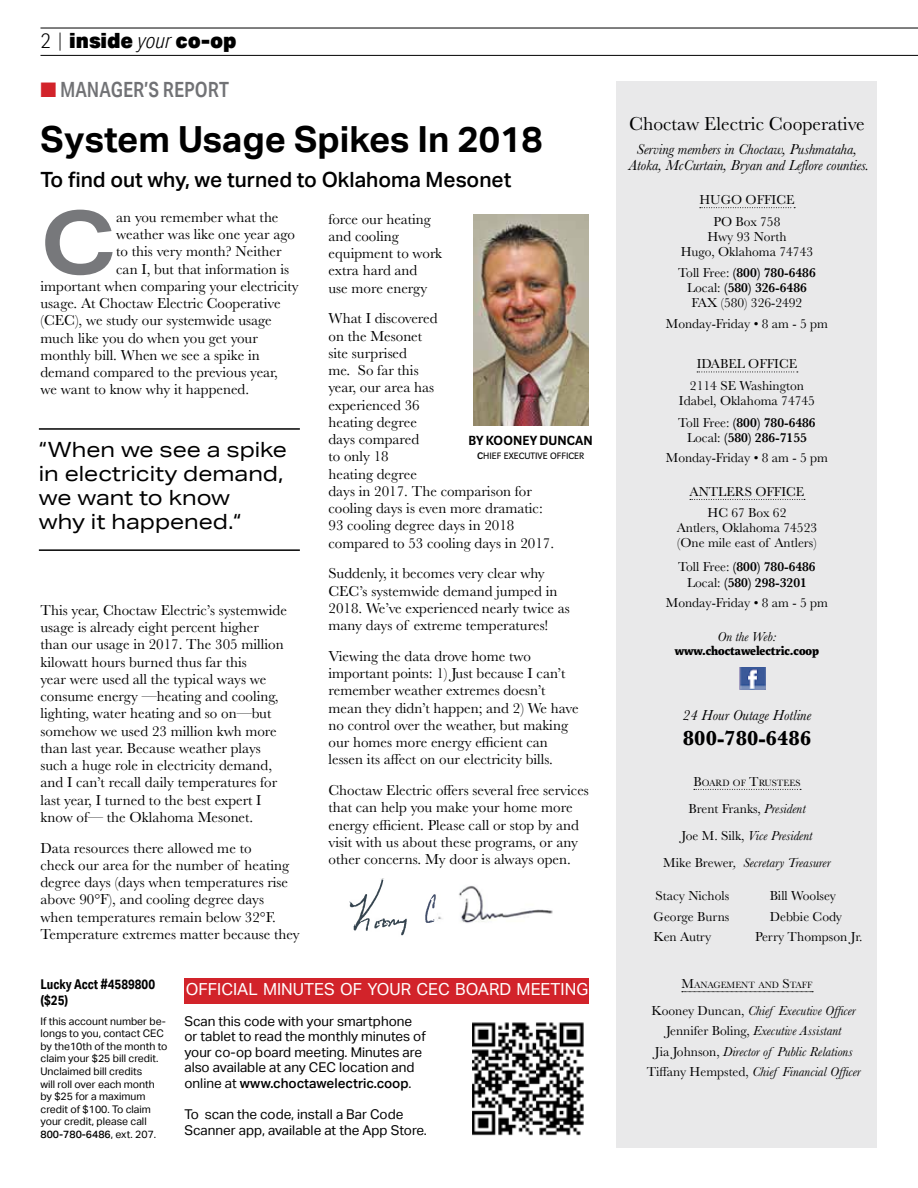
<style>
.page{position:relative;width:918px;height:1188px;background:#fff}
.page>*{position:absolute;margin:0;border:0;box-sizing:border-box;transform-origin:0 0}
.t1{font:700 87.45px "Aktiv Grotesk Ex";color:#77787b}
.t2{font:700 36px "Aktiv Grotesk";color:#000}
.t3{font:21px/24.2px "Aktiv Grotesk Ex";color:#000}
.t4{font:500 21px "Aktiv Grotesk";color:#000}
.t5{font:900 21px "Aktiv Grotesk";letter-spacing:-.005em;color:#000}
.t6{font:500 21px "Aktiv Grotesk Cd";color:#717275}
.t7{font:700 21px "Baskerville";color:#000}
.t8{font:19.5px "Baskerville";color:#000}
.t9{font:16.65px "Aktiv Grotesk";color:#fff}
.t10{font:15px/17.2px "Baskerville";color:#000}
.t11{font:italic 15px/16.5px "Baskerville";color:#000;text-align:center}
.t12{font:600 14.7px "Marat Sans";letter-spacing:.01em;color:#000}
.t13{font:13.5px/21.8px "Baskerville";color:#000;text-align:center}
.t14{font:13.5px/15.6px "Aktiv Grotesk";color:#000}
.t15{font:italic 13.5px/20.2px "Baskerville";color:#000;text-align:center}
.t16{font:600 13.5px/16.5px "Baskerville";color:#000;text-align:center}
.t17{font:900 13.5px "Marat Pro";color:#000}
.t18{font:700 13.5px/16.2px "Aktiv Grotesk Cd";color:#000}
.t19{font:10.5px/12.6px "Aktiv Grotesk";color:#000}
.t20{font:10.35px "Marat Sans";color:#000}
.t21{font:9.45px "Baskerville";color:#000}
.s1{font-family:"Aktiv Grotesk Cd";font-weight:300}
.s2{font-family:"Aktiv Grotesk Cd";font-weight:100}
.s3{font-family:"Aktiv Grotesk Cd";font-weight:300;font-style:italic}
.s4{color:#d2232a}
.s5{font-size:14.7px}
.s6{font-size:15px}
.s7{font-weight:500}
.s8{font-weight:600}
.s9{font-weight:400}
.s10{font-size:13.5px}
.s11{font-style:normal}
</style>
<div class="page">
<img style="left:472px;top:1022px;width:112px;height:114px">
<div style="left:184px;top:978px;width:406px;height:25px;background:#d2232a"></div>
<div style="left:616px;top:81px;width:262px;height:1067px;background:#e9e9ea"></div>
<svg style="left:700px;top:207px;width:95px;height:1px"></svg>
<svg style="left:697px;top:372px;width:101px;height:1px"></svg>
<svg style="left:690px;top:499px;width:115px;height:1px"></svg>
<svg style="left:694px;top:789px;width:107px;height:1px"></svg>
<svg style="left:682px;top:991px;width:131px;height:1px"></svg>
<img style="left:740px;top:667px;width:26px;height:23px">
<img style="left:473px;top:214px;width:116px;height:211px">
<hr style="left:40px;top:28px;width:878px;height:1px;background:#000">
<hr style="left:40px;top:55px;width:878px;height:1px;background:#000">
<img style="left:406px;top:885px;width:147px;height:41px">
<img style="left:349px;top:878px;width:57px;height:58px">
<img style="left:425px;top:895px;width:11px;height:30px">
<hr style="left:39px;top:428px;width:261px;height:2px;background:#000">
<hr style="left:39px;top:549px;width:261px;height:2px;background:#000">
<h3 class="t5" style="left:40px;top:27px;width:198px"><span class="s1">2</span> <span class="s2">|</span> inside <span class="s3">your</span> co-op</h3>
<h3 class="t6" style="left:40px;top:77px;width:190px"><span class="s4">■</span> MANAGER’S REPORT</h3>
<h2 class="t2" style="left:40px;top:119px;width:504px">System Usage Spikes In 2018</h2>
<h3 class="t4" style="left:40px;top:167px;width:472px">To find out why, we turned to Oklahoma Mesonet</h3>
<h1 class="t1" style="left:40px;top:189px;width:77px">C</h1>
<p class="t10" style="left:116px;top:209px;width:164px">an you remember what the</p>
<p class="t10" style="left:116px;top:226px;width:180px">weather was like one year ago</p>
<p class="t10" style="left:116px;top:243px;width:167px">to this very month? Neither</p>
<p class="t10" style="left:116px;top:260px;width:174px">can I, but that information is</p>
<p class="t10" style="left:41px;top:278px;width:260px">important when comparing your electricity</p>
<p class="t10" style="left:41px;top:295px;width:242px">usage. At Choctaw Electric Cooperative</p>
<p class="t10" style="left:41px;top:312px;width:233px">(CEC), we study our systemwide usage</p>
<p class="t10" style="left:41px;top:329px;width:219px">much like you do when you get your</p>
<p class="t10" style="left:41px;top:347px;width:221px">monthly bill. When we see a spike in</p>
<p class="t10" style="left:41px;top:364px;width:239px">demand compared to the previous year,</p>
<p class="t10" style="left:41px;top:381px;width:210px">we want to know why it happened.</p>
<h3 class="t3" style="left:39px;top:437px;width:250px">“When we see a spike in electricity demand, we want to know<br>why it happened.“</h3>
<p class="t10" style="left:41px;top:602px;width:248px">This year, Choctaw Electric’s systemwide usage is already eight percent higher than our usage in 2017. The 305 million kilowatt hours burned thus far this<br>year were used all the typical ways we consume energy —heating and cooling, lighting, water heating and so on—but somehow we used 23 million kwh more than last year. Because weather plays such a huge role in electricity demand, and I can’t recall daily temperatures for last year, I turned to the best expert I know of— the Oklahoma Mesonet.</p>
<p class="t10" style="left:41px;top:839px;width:261px">Data resources there allowed me to<br>check our area for the number of heating degree days (days when temperatures rise above 90°F), and cooling degree days when temperatures remain below 32°F.<br>Temperature extremes matter because they</p>
<p class="t10" style="left:328px;top:210px;width:115px">force our heating and cooling equipment to work extra hard and<br>use more energy</p>
<p class="t10" style="left:328px;top:310px;width:227px">What I discovered<br>on the Mesonet<br>site surprised<br>me. So far this<br>year, our area has<br>experienced 36<br>heating degree<br>days compared<br>to only 18<br>heating degree<br>days in 2017. The comparison for cooling days is even more dramatic:<br>93 cooling degree days in 2018 compared to 53 cooling days in 2017.</p>
<p class="t10" style="left:328px;top:565px;width:243px">Suddenly, it becomes very clear why CEC’s systemwide demand jumped in 2018. We’ve experienced nearly twice as many days of extreme temperatures!</p>
<p class="t10" style="left:328px;top:648px;width:252px">Viewing the data drove home two important points: 1) Just because I can’t remember weather extremes doesn’t mean they didn’t happen; and 2) We have no control over the weather, but making our homes more energy efficient can lessen its affect on our electricity bills.</p>
<p class="t10" style="left:328px;top:782px;width:262px">Choctaw Electric offers several free services that can help you make your home more energy efficient. Please call or stop by and visit with us about these programs, or any other concerns. My door is always open.</p>
<p class="t12" style="left:469px;top:433px;width:126px">BY KOONEY DUNCAN</p>
<p class="t20" style="left:477px;top:450px;width:108px"><span class="s5">c</span>HIEF EXECUTIVE OFFICER</p>
<p class="t18" style="left:40px;top:976px;width:116px">Lucky Acct <span class="s6">#</span>4589800 ($25)</p>
<p class="t19" style="left:40px;top:1015px;width:129px">If this account number be&shy;longs to you, contact CEC by the10th of the month to claim your $25 bill credit.<br>Unclaimed bill credits<br>will roll over each month by $25 for a maximum credit of $100. To claim your credit, please call<br><span class="s7">800-780-6486</span>, ext. 207.</p>
<p class="t9" style="left:186px;top:979px;width:404px">OFFICIAL MINUTES OF YOUR CEC BOARD MEETING</p>
<p class="t14" style="left:184px;top:1013px;width:243px">Scan this code with your smartphone or tablet to read the monthly minutes of your co-op board meeting. Minutes are also available at any CEC location and online at <span class="s7">www.choctawelectric.coop</span>.</p>
<p class="t14" style="left:184px;top:1107px;width:244px">To scan the code, install a Bar Code<br>Scanner app, available at the App Store.</p>
<h3 class="t8" style="left:629px;top:112px;width:237px">Choctaw Electric Cooperative</h3>
<p class="t11" style="left:629px;top:140px;width:242px">Serving members in Choctaw, Pushmataha,<br>Atoka, McCurtain, Bryan and Leflore counties.</p>
<p class="t13" style="left:699px;top:189px;width:97px">HUGO OFFICE<br>PO Box 758</p>
<p class="t13" style="left:681px;top:229px;width:134px;line-height:15px">Hwy 93 North<br>Hugo, Oklahoma 74743</p>
<p class="t13" style="left:678px;top:266px;width:139px;line-height:15px">Toll Free: <span class="s8">(800) 780-6486<br></span>Local: <span class="s8">(580) 326-6486<br></span>FAX (580) 326-2492</p>
<p class="t13" style="left:666px;top:313px;width:164px">Monday-Friday • 8 am - 5 pm</p>
<p class="t13" style="left:690px;top:353px;width:116px">IDABEL OFFICE<br>2114 SE Washington</p>
<p class="t13" style="left:678px;top:390px;width:139px;text-align:left">Idabel, Oklahoma 74745<br>Toll Free: <span class="s8">(800) 780-6486</span></p>
<p class="t13" style="left:666px;top:427px;width:164px;line-height:20.2px">Local: <span class="s8">(580) 286-7155<br></span>Monday-Friday • 8 am - 5 pm</p>
<p class="t13" style="left:690px;top:481px;width:116px">ANTLERS OFFICE<br>HC 67 Box 62</p>
<p class="t13" style="left:677px;top:521px;width:142px;line-height:15px;text-align:left">Antlers, Oklahoma 74523 (One mile east of Antlers)</p>
<p class="t16" style="left:678px;top:558px;width:139px"><span class="s9">Toll Free:</span> (800) 780-6486<br><span class="s9">Local:</span> (580) 298-3201</p>
<p class="t13" style="left:666px;top:592px;width:164px">Monday-Friday • 8 am - 5 pm</p>
<p class="t15" style="left:718px;top:627px;width:60px">On the Web:</p>
<p class="t17" style="left:675px;top:642px;width:146px">www.choctawelectric.coop</p>
<p class="t11" style="left:683px;top:707px;width:130px">24 Hour Outage Hotline</p>
<h3 class="t7" style="left:683px;top:724px;width:130px">800-780-6486</h3>
<p class="t21" style="left:694px;top:776px;width:108px"><span class="s10">B</span>OARD OF <span class="s10">T</span>RUSTEES</p>
<p class="t15" style="left:663px;top:795px;width:169px;line-height:27px"><span class="s11">Brent Franks,</span> President<br><span class="s11">Joe M. Silk,</span> Vice President<br><span class="s11">Mike Brewer</span>, Secretary Treasurer</p>
<p class="t13" style="left:656px;top:885px;width:75px">Stacy Nichols</p>
<p class="t13" style="left:770px;top:885px;width:68px">Bill Woolsey</p>
<p class="t13" style="left:654px;top:905px;width:77px">George Burns</p>
<p class="t13" style="left:770px;top:905px;width:74px">Debbie Cody</p>
<p class="t13" style="left:654px;top:926px;width:59px">Ken Autry</p>
<p class="t13" style="left:755px;top:926px;width:109px">Perry Thompson Jr.</p>
<p class="t21" style="left:682px;top:979px;width:132px"><span class="s10">M</span>ANAGEMENT AND <span class="s10">S</span>TAFF</p>
<p class="t15" style="left:647px;top:1001px;width:216px"><span class="s11">Kooney Duncan,</span> Chief Executive Officer <span class="s11">Jennifer Boling,</span> Executive Assistant<br><span class="s11">Jia Johnson,</span> Director of Public Relations <span class="s11">Tiffany Hempsted,</span> Chief Financial Officer</p>
</div>
